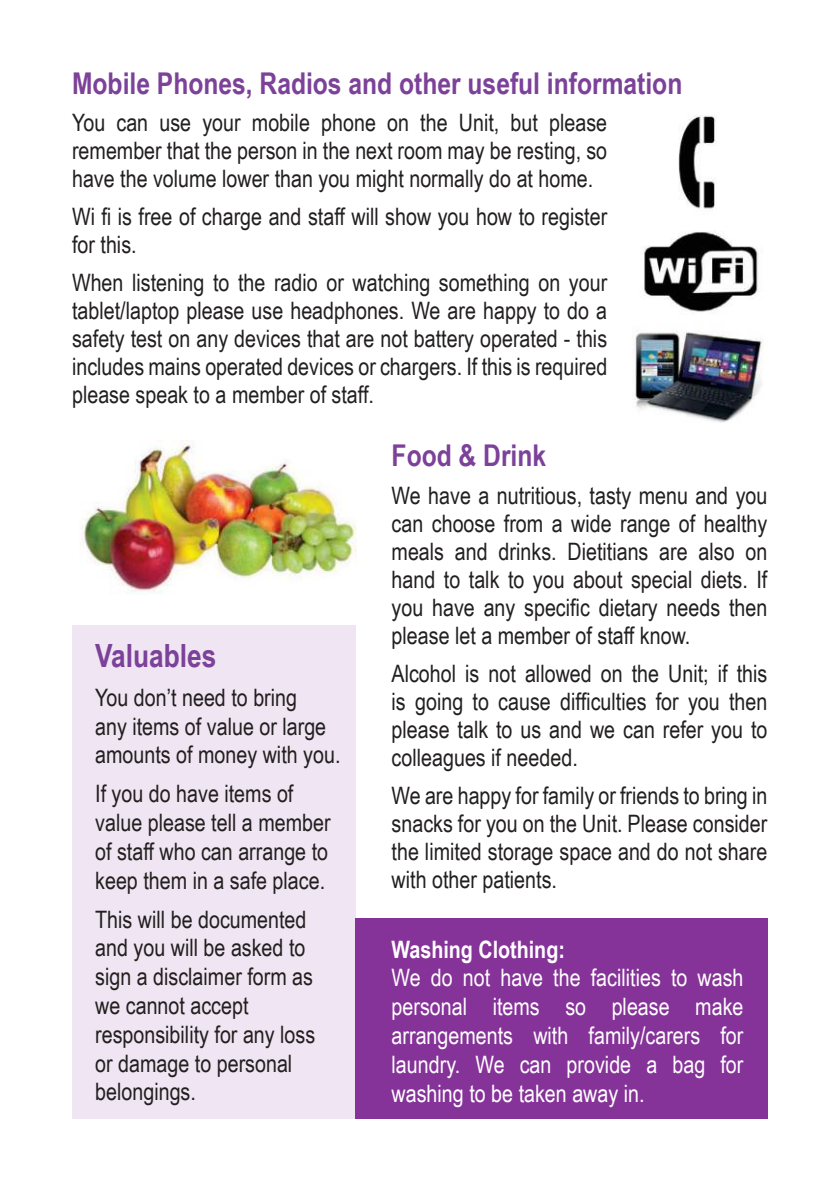
<style>
.page{position:relative;width:840px;height:1191px;background:#fff}
.page>*{position:absolute;margin:0;border:0;box-sizing:border-box;transform-origin:0 0}
.t1{font:700 32px "Arial Narrow";color:#7c4199}
.t2{font:700 30px "Arial Narrow";color:#7c4199}
.t3{font:24px/28px "Arial Narrow";color:#221f1f;text-align:justify}
.t4{font:24px/28.8px "Arial Narrow";color:#fff;text-align:justify}
.t5{font:700 24px "Arial Narrow";color:#fff}
</style>
<div class="page">
<div style="left:72px;top:625px;width:283px;height:494px;background:#f0e5f2"></div>
<div style="left:355px;top:918px;width:412px;height:201px;background:#863399"></div>
<img style="left:633px;top:115px;width:130px;height:307px">
<img style="left:80px;top:440px;width:276px;height:154px">
<p class="t2" style="left:72px;top:72px;width:611px">Mobile Phones, Radios and other useful information</p>
<p class="t3" style="left:72px;top:111px;width:536px">You can use your mobile phone on the Unit, but please remember that the person in the next room may be resting, so have the volume lower than you might normally do at home.</p>
<p class="t3" style="left:72px;top:202px;width:536px">Wi fi is free of charge and staff will show you how to register for this.</p>
<p class="t3" style="left:72px;top:271px;width:536px">When listening to the radio or watching something on your tablet/laptop please use headphones. We are happy to do a safety test on any devices that are not battery operated - this includes mains operated devices or chargers. If this is required please speak to a member of staff.</p>
<p class="t2" style="left:391px;top:444px;width:156px">Food &amp; Drink</p>
<p class="t3" style="left:391px;top:484px;width:377px">We have a nutritious, tasty menu and you can choose from a wide range of healthy meals and drinks. Dietitians are also on hand to talk to you about special diets. If you have any specific dietary needs then please let a member of staff know.</p>
<p class="t3" style="left:391px;top:662px;width:377px">Alcohol is not allowed on the Unit; if this is going to cause difficulties for you then please talk to us and we can refer you to colleagues if needed.</p>
<p class="t3" style="left:391px;top:784px;width:377px">We are happy for family or friends to bring in snacks for you on the Unit. Please consider the limited storage space and do not share with other patients.</p>
<h1 class="t1" style="left:95px;top:643px;width:123px">Valuables</h1>
<p class="t3" style="left:95px;top:685px;width:247px;line-height:28.8px;text-align:left">You don’t need to bring<br>any items of value or large amounts of money with you.</p>
<p class="t3" style="left:95px;top:781px;width:237px;line-height:28.8px;text-align:left">If you do have items of value please tell a member of staff who can arrange to keep them in a safe place.</p>
<p class="t3" style="left:95px;top:907px;width:221px;line-height:28.8px;text-align:left">This will be documented and you will be asked to sign a disclaimer form as we cannot accept responsibility for any loss or damage to personal belongings.</p>
<p class="t5" style="left:391px;top:940px;width:175px">Washing Clothing:</p>
<p class="t4" style="left:391px;top:965px;width:353px">We do not have the facilities to wash personal items so please make arrangements with family/carers for laundry. We can provide a bag for washing to be taken away in.</p>
</div>
